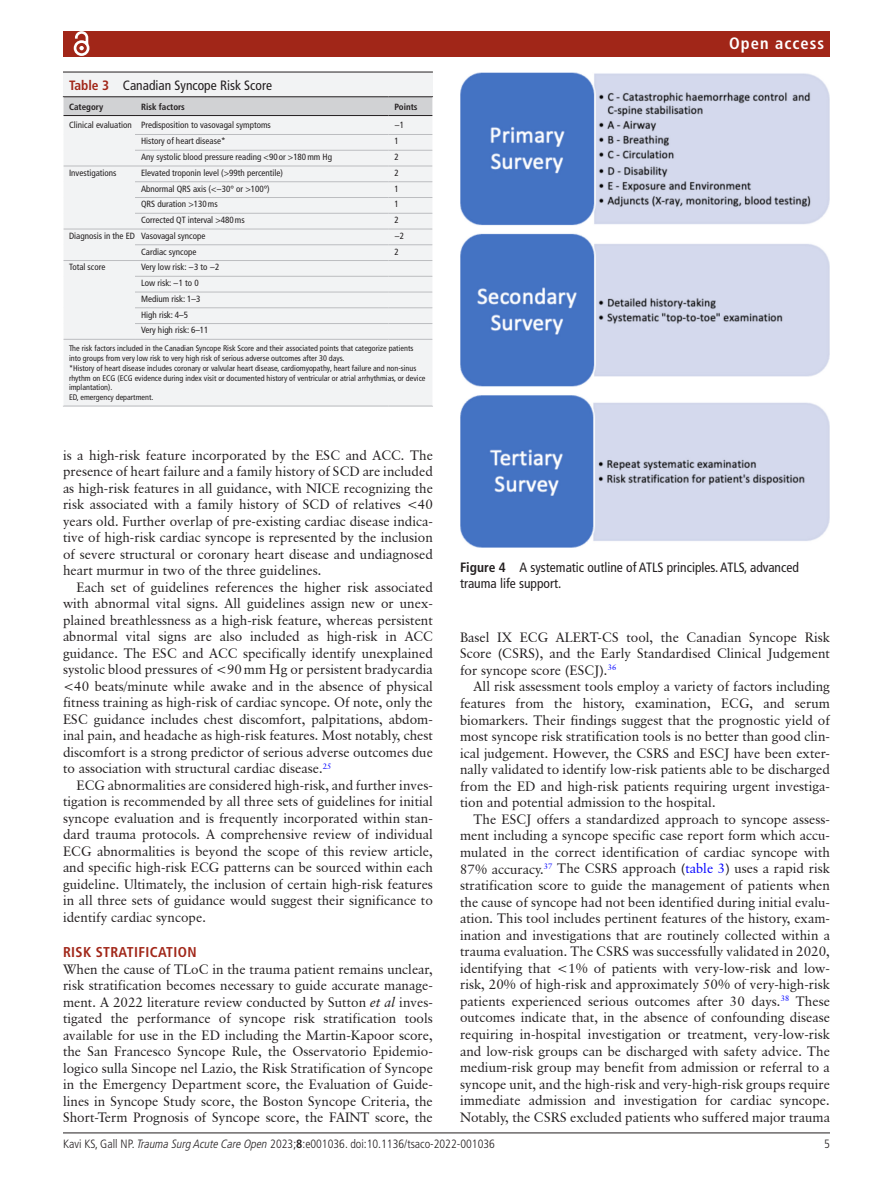
<style>
.page{position:relative;width:893px;height:1191px;background:#fff}
.page>*{position:absolute;margin:0;border:0;box-sizing:border-box;transform-origin:0 0}
.t1{font:700 condensed 16.5px "Frutiger LT Std";letter-spacing:.065em;color:#fff}
.t2{font:700 condensed 14.25px "Frutiger LT Pro";letter-spacing:.025em;color:#a12618}
.t3{font:13.5px/16.5px "Classical Garamond BT";color:#231f20;text-align:justify}
.t4{font:condensed 13.5px/16.5px "Frutiger LT Pro";color:#231f20}
.t5{font:300 condensed 12px "Frutiger LT Pro";color:#231f20}
.t6{font:condensed 9px/15.8px "Frutiger LT Pro";color:#231f20}
.t7{font:700 condensed 9px "Frutiger LT Pro";color:#231f20}
.t8{font:condensed 8.1px/9.8px "Frutiger LT Pro";color:#231f20}
.s1{font-weight:700;color:#a12618}
.s2{font-style:italic}
.s3{font-weight:700}
.s4{color:#00f}
</style>
<div class="page">
<hr style="left:63px;top:1132px;width:767px;height:1px;background:#231f20">
<div style="left:63px;top:31px;width:767px;height:25px;background:#a12618"></div>
<svg style="left:72px;top:31px;width:19px;height:26px"></svg>
<div style="left:63px;top:72px;width:370px;height:334px;background:#f2f3f4"></div>
<hr style="left:63px;top:72px;width:370px;height:1px;background:#231f20">
<hr style="left:63px;top:96px;width:72px;height:1px;background:#231f20">
<hr style="left:135px;top:96px;width:253px;height:1px;background:#231f20">
<hr style="left:388px;top:96px;width:45px;height:1px;background:#231f20">
<hr style="left:63px;top:339px;width:72px;height:1px;background:#bcbdc0">
<hr style="left:63px;top:406px;width:72px;height:1px;background:#bcbdc0">
<hr style="left:135px;top:406px;width:253px;height:1px;background:#bcbdc0">
<hr style="left:388px;top:406px;width:45px;height:1px;background:#bcbdc0">
<hr style="left:135px;top:339px;width:253px;height:1px;background:#bcbdc0">
<hr style="left:388px;top:339px;width:45px;height:1px;background:#bcbdc0">
<hr style="left:63px;top:339px;width:1px;height:67px;background:#fff">
<svg style="left:63px;top:97px;width:370px;height:242px"></svg>
<img style="left:460px;top:72px;width:370px;height:476px">
<p class="t4" style="left:69px;top:78px;width:204px"><span class="s1">Table 3</span> Canadian Syncope Risk Score</p>
<p class="t7" style="left:69px;top:101px;width:36px">Category</p>
<p class="t7" style="left:141px;top:101px;width:45px">Risk factors</p>
<p class="t7" style="left:395px;top:101px;width:25px">Points</p>
<p class="t6" style="left:69px;top:118px;width:203px">Clinical evaluation Predisposition to vasovagal symptoms</p>
<p class="t6" style="left:395px;top:118px;width:11px">−1</p>
<p class="t6" style="left:141px;top:133px;width:86px">History of heart disease*</p>
<p class="t6" style="left:395px;top:133px;width:6px">1</p>
<p class="t6" style="left:141px;top:149px;width:193px">Any systolic blood pressure reading &lt;90 or &gt;180mm Hg</p>
<p class="t6" style="left:395px;top:149px;width:6px">2</p>
<p class="t6" style="left:69px;top:165px;width:49px">Investigations</p>
<p class="t6" style="left:141px;top:165px;width:143px">Elevated troponin level (&gt;99th percentile)</p>
<p class="t6" style="left:395px;top:165px;width:6px">2</p>
<p class="t6" style="left:141px;top:181px;width:130px">Abnormal QRS axis (&lt;−30° or &gt;100°)</p>
<p class="t6" style="left:395px;top:181px;width:6px">1</p>
<p class="t6" style="left:141px;top:196px;width:78px">QRS duration &gt;130ms</p>
<p class="t6" style="left:395px;top:196px;width:6px">1</p>
<p class="t6" style="left:141px;top:212px;width:105px">Corrected QT interval &gt;480ms</p>
<p class="t6" style="left:395px;top:212px;width:6px">2</p>
<p class="t6" style="left:69px;top:228px;width:138px">Diagnosis in the ED Vasovagal syncope</p>
<p class="t6" style="left:395px;top:228px;width:11px">−2</p>
<p class="t6" style="left:141px;top:244px;width:57px">Cardiac syncope</p>
<p class="t6" style="left:395px;top:244px;width:6px">2</p>
<p class="t6" style="left:69px;top:259px;width:38px">Total score</p>
<p class="t6" style="left:141px;top:259px;width:80px">Very low risk: −3 to −2<br>Low risk: −1 to 0<br>Medium risk: 1–3<br>High risk: 4–5<br>Very high risk: 6–11</p>
<p class="t8" style="left:69px;top:344px;width:358px">The risk factors included in the Canadian Syncope Risk Score and their associated points that categorize patients into groups from very low risk to very high risk of serious adverse outcomes after 30 days.<br>*History of heart disease includes coronary or valvular heart disease, cardiomyopathy, heart failure and non-sinus rhythm on ECG (ECG evidence during index visit or documented history of ventricular or atrial arrhythmias, or device implantation).<br>ED, emergency department.</p>
<p class="t3" style="left:63px;top:446px;width:371px">is a high-risk feature incorporated by the ESC and ACC. The presence of heart failure and a family history of SCD are included as high-risk features in all guidance, with NICE recognizing the risk associated with a family history of SCD of relatives &lt;40 years old. Further overlap of pre-existing cardiac disease indica&shy;tive of high-risk cardiac syncope is represented by the inclusion of severe structural or coronary heart disease and undiagnosed heart murmur in two of the three guidelines.</p>
<p class="t3" style="left:63px;top:578px;width:371px;text-indent:14px">Each set of guidelines references the higher risk associated with abnormal vital signs. All guidelines assign new or unex&shy;plained breathlessness as a high-risk feature, whereas persistent abnormal vital signs are also included as high-risk in ACC guidance. The ESC and ACC specifically identify unexplained systolic blood pressures of &lt;90mm Hg or persistent bradycardia &lt;40 beats/minute while awake and in the absence of physical fitness training as high-risk of cardiac syncope. Of note, only the ESC guidance includes chest discomfort, palpitations, abdom&shy;inal pain, and headache as high-risk features. Most notably, chest discomfort is a strong predictor of serious adverse outcomes due to association with structural cardiac disease.<sup>25</sup></p>
<p class="t3" style="left:63px;top:776px;width:371px;text-indent:14px">ECG abnormalities are considered high-risk, and further inves&shy;tigation is recommended by all three sets of guidelines for initial syncope evaluation and is frequently incorporated within stan&shy;dard trauma protocols. A comprehensive review of individual ECG abnormalities is beyond the scope of this review article, and specific high-risk ECG patterns can be sourced within each guideline. Ultimately, the inclusion of certain high-risk features in all three sets of guidance would suggest their significance to identify cardiac syncope.</p>
<p class="t2" style="left:63px;top:943px;width:135px">RISK STRATIFICATION</p>
<p class="t3" style="left:63px;top:960px;width:371px">When the cause of TLoC in the trauma patient remains unclear, risk stratification becomes necessary to guide accurate manage&shy;ment. A 2022 literature review conducted by Sutton <span class="s2">et al</span> inves&shy;tigated the performance of syncope risk stratification tools available for use in the ED including the Martin-Kapoor score, the San Francesco Syncope Rule, the Osservatorio Epidemio&shy;logico sulla Sincope nel Lazio, the Risk Stratification of Syncope in the Emergency Department score, the Evaluation of Guide&shy;lines in Syncope Study score, the Boston Syncope Criteria, the Short-Term Prognosis of Syncope score, the FAINT score, the</p>
<p class="t1" style="left:729px;top:34px;width:97px">Open access</p>
<p class="t4" style="left:460px;top:559px;width:340px"><span class="s3">Figure 4</span> A systematic outline of ATLS principles. ATLS, advanced trauma life support.</p>
<p class="t3" style="left:460px;top:628px;width:371px">Basel IX ECG ALERT-CS tool, the Canadian Syncope Risk Score (CSRS), and the Early Standardised Clinical Judgement for syncope score (ESCJ).<sup>36</sup></p>
<p class="t3" style="left:460px;top:678px;width:371px;text-indent:14px">All risk assessment tools employ a variety of factors including features from the history, examination, ECG, and serum biomarkers. Their findings suggest that the prognostic yield of most syncope risk stratification tools is no better than good clin&shy;ical judgement. However, the CSRS and ESCJ have been exter&shy;nally validated to identify low-risk patients able to be discharged from the ED and high-risk patients requiring urgent investiga&shy;tion and potential admission to the hospital.</p>
<p class="t3" style="left:460px;top:810px;width:371px;text-indent:14px">The ESCJ offers a standardized approach to syncope assess&shy;ment including a syncope specific case report form which accu&shy;mulated in the correct identification of cardiac syncope with 87% accuracy.<sup>37</sup> The CSRS approach (<span class="s4">table 3</span>) uses a rapid risk stratification score to guide the management of patients when the cause of syncope had not been identified during initial evalu&shy;ation. This tool includes pertinent features of the history, exam&shy;ination and investigations that are routinely collected within a trauma evaluation. The CSRS was successfully validated in 2020, identifying that &lt;1% of patients with very-low-risk and low&shy;risk, 20% of high-risk and approximately 50% of very-high-risk patients experienced serious outcomes after 30 days.<sup>38</sup> These outcomes indicate that, in the absence of confounding disease requiring in-hospital investigation or treatment, very-low-risk and low-risk groups can be discharged with safety advice. The medium-risk group may benefit from admission or referral to a syncope unit, and the high-risk and very-high-risk groups require immediate admission and investigation for cardiac syncope.<br>Notably, the CSRS excluded patients who suffered major trauma</p>
<p class="t5" style="left:63px;top:1136px;width:433px">Kavi KS, Gall NP. <span class="s2">Trauma Surg Acute Care Open</span> 2023;<span class="s3">8</span>:e001036. doi:10.1136/tsaco-2022-001036</p>
<p class="t5" style="left:824px;top:1136px;width:7px">5</p>
</div>
